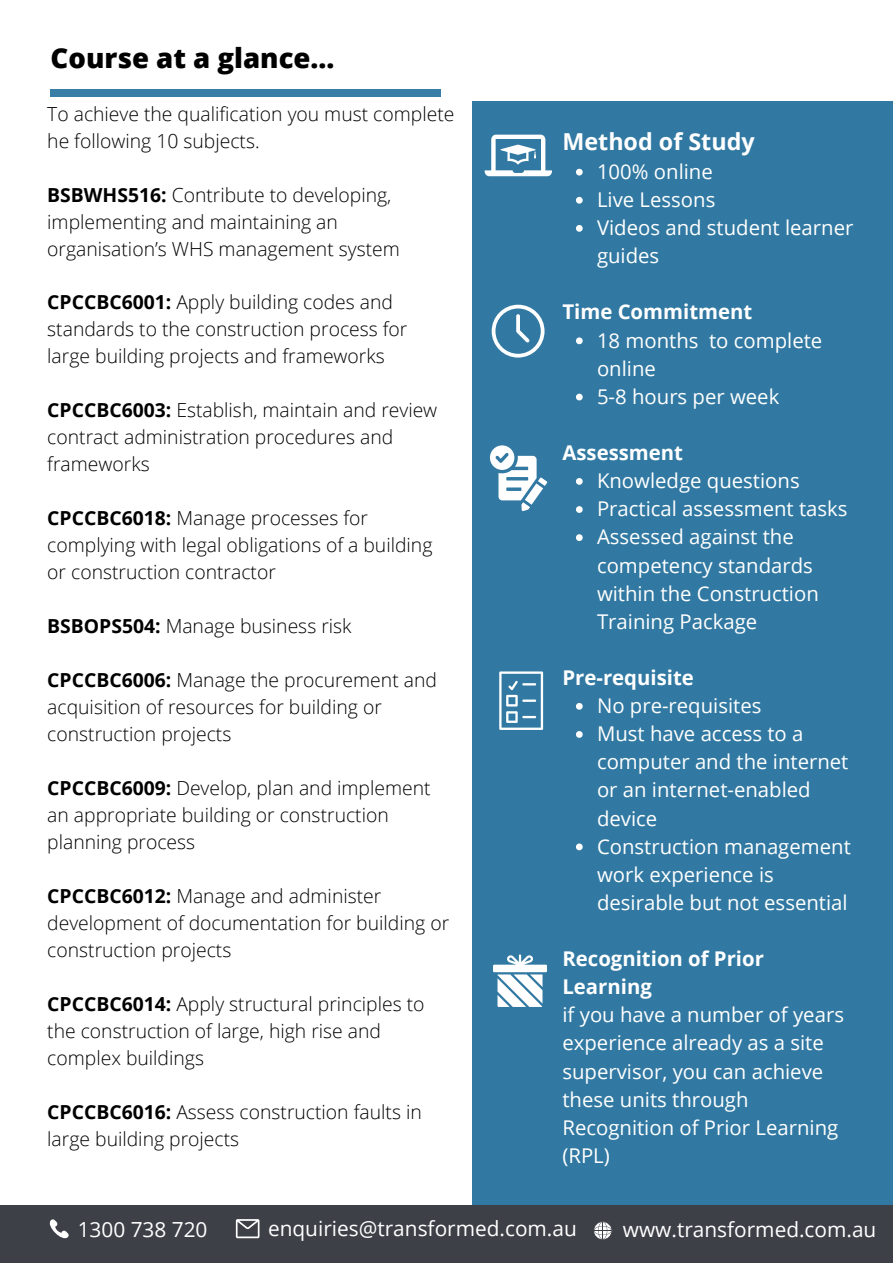
<style>
.page{position:relative;width:893px;height:1264px;background:#fff}
.page>*{position:absolute;margin:0;border:0;box-sizing:border-box;transform-origin:0 0}
.t1{font:800 27.6px "Open Sans";color:#000}
.t2{font:700 23.25px "Open Sans";color:#fff}
.t3{font:20.85px "Open Sans";color:#fff}
.t4{font:20.25px/28px "Open Sans";color:#fff}
.t5{font:700 20.25px/28px "Open Sans";color:#fff}
.t6{font:300 19.35px/27px "Open Sans";color:#000}
.s1{font-weight:700}
</style>
<div class="page">
<div style="left:472px;top:101px;width:420px;height:1104px;background:#3179a2"></div>
<div style="left:0;top:1205px;width:892px;height:57px;background:#3e4048"></div>
<svg style="left:49px;top:1219px;width:20px;height:20px"></svg>
<svg style="left:236px;top:1219px;width:23px;height:19px"></svg>
<svg style="left:594px;top:1221px;width:17px;height:18px"></svg>
<div style="left:51px;top:89px;width:390px;height:8px;background:#397ea6"></div>
<svg style="left:484px;top:135px;width:68px;height:41px"></svg>
<svg style="left:491px;top:305px;width:53px;height:52px"></svg>
<svg style="left:490px;top:445px;width:57px;height:66px"></svg>
<svg style="left:499px;top:671px;width:44px;height:59px"></svg>
<svg style="left:493px;top:954px;width:54px;height:52px"></svg>
<svg style="left:576px;top:169px;width:6px;height:6px"></svg>
<svg style="left:576px;top:197px;width:6px;height:7px"></svg>
<svg style="left:576px;top:225px;width:6px;height:7px"></svg>
<svg style="left:576px;top:337px;width:6px;height:7px"></svg>
<svg style="left:576px;top:393px;width:6px;height:7px"></svg>
<svg style="left:576px;top:478px;width:6px;height:7px"></svg>
<svg style="left:576px;top:506px;width:6px;height:7px"></svg>
<svg style="left:576px;top:534px;width:6px;height:7px"></svg>
<svg style="left:576px;top:703px;width:6px;height:6px"></svg>
<svg style="left:576px;top:731px;width:6px;height:6px"></svg>
<svg style="left:576px;top:843px;width:6px;height:7px"></svg>
<h1 class="t1" style="left:51px;top:39px;width:285px">Course at a glance...</h1>
<p class="t6" style="left:47px;top:99px;width:408px">To achieve the qualification you must complete he following 10 subjects.</p>
<p class="t6" style="left:47px;top:180px;width:354px"><span class="s1">BSBWHS516:</span> Contribute to developing, implementing and maintaining an organisation’s WHS management system</p>
<p class="t6" style="left:47px;top:288px;width:361px"><span class="s1">CPCCBC6001:</span> Apply building codes and standards to the construction process for large building projects and frameworks</p>
<p class="t6" style="left:47px;top:396px;width:391px"><span class="s1">CPCCBC6003:</span> Establish, maintain and review contract administration procedures and frameworks</p>
<p class="t6" style="left:47px;top:504px;width:386px"><span class="s1">CPCCBC6018:</span> Manage processes for complying with legal obligations of a building or construction contractor</p>
<p class="t6" style="left:47px;top:612px;width:306px"><span class="s1">BSBOPS504:</span> Manage business risk</p>
<p class="t6" style="left:47px;top:666px;width:391px"><span class="s1">CPCCBC6006:</span> Manage the procurement and acquisition of resources for building or construction projects</p>
<p class="t6" style="left:47px;top:774px;width:385px"><span class="s1">CPCCBC6009:</span> Develop, plan and implement an appropriate building or construction planning process</p>
<p class="t6" style="left:47px;top:882px;width:403px"><span class="s1">CPCCBC6012:</span> Manage and administer development of documentation for building or construction projects</p>
<p class="t6" style="left:47px;top:990px;width:378px"><span class="s1">CPCCBC6014:</span> Apply structural principles to the construction of large, high rise and complex buildings</p>
<p class="t6" style="left:47px;top:1098px;width:376px"><span class="s1">CPCCBC6016:</span> Assess construction faults in large building projects</p>
<p class="t2" style="left:562px;top:125px;width:194px">Method of Study</p>
<p class="t4" style="left:597px;top:157px;width:258px">100% online<br>Live Lessons<br>Videos and student learner guides</p>
<p class="t5" style="left:562px;top:297px;width:191px">Time Commitment</p>
<p class="t4" style="left:597px;top:326px;width:227px">18 months to complete online<br>5-8 hours per week</p>
<p class="t5" style="left:562px;top:438px;width:122px">Assessment</p>
<p class="t4" style="left:597px;top:466px;width:252px">Knowledge questions<br>Practical assessment tasks<br>Assessed against the competency standards within the Construction<br>Training Package</p>
<p class="t5" style="left:562px;top:663px;width:133px">Pre-requisite</p>
<p class="t4" style="left:597px;top:691px;width:255px">No pre-requisites<br>Must have access to a computer and the internet or an internet-enabled device<br>Construction management work experience is desirable but not essential</p>
<p class="t5" style="left:562px;top:944px;width:203px">Recognition of Prior<br>Learning</p>
<p class="t4" style="left:562px;top:1000px;width:283px">if you have a number of years experience already as a site supervisor, you can achieve these units through<br>Recognition of Prior Learning (RPL)</p>
<p class="t3" style="left:78px;top:1214px;width:131px">1300 738 720</p>
<p class="t3" style="left:268px;top:1213px;width:310px">enquiries@transformed.com.au</p>
<p class="t3" style="left:622px;top:1214px;width:255px">www.transformed.com.au</p>
</div>
